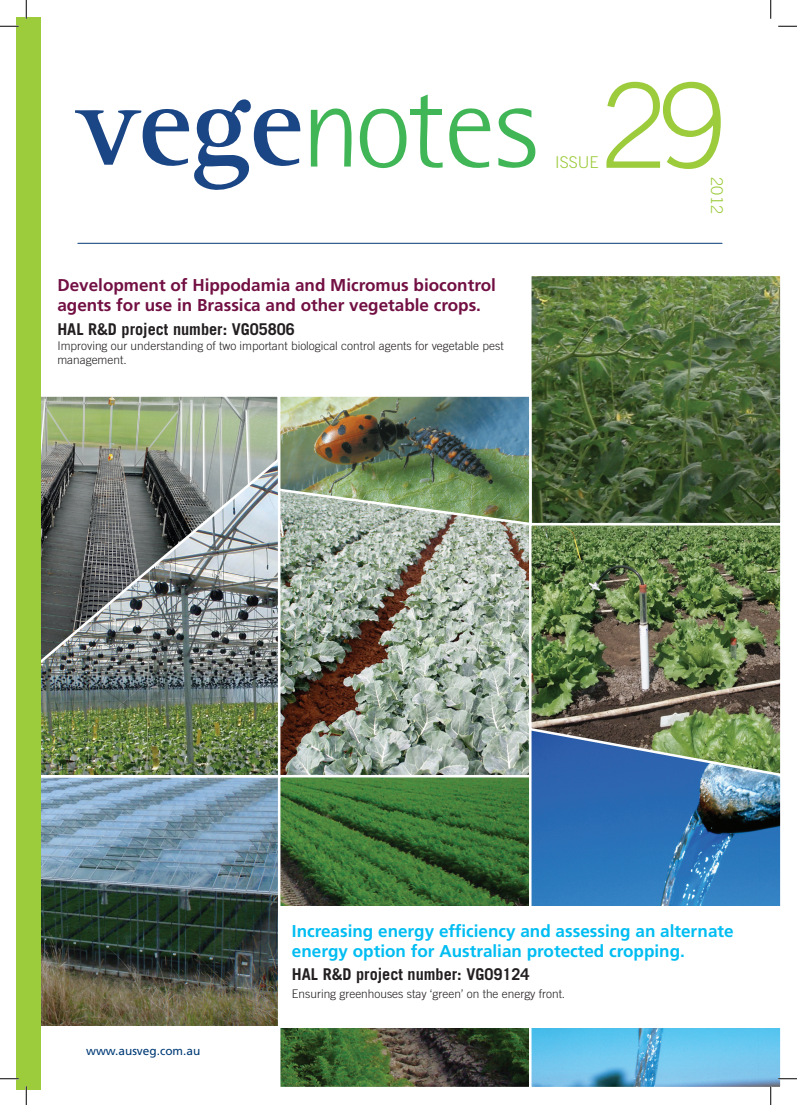
<style>
.page{position:relative;width:797px;height:1105px;background:#fff}
.page>*{position:absolute;margin:0;border:0;box-sizing:border-box;transform-origin:0 0}
.t1{font:300 117.5px "Trade Gothic LT Std";color:#9ccb3b}
.t2{font:700 17.12px/20.5px "Frutiger LT Std";color:#01bdf2}
.t3{font:700 17.12px/20.5px "Frutiger LT Std";color:#721043}
.t4{font:700 16.25px "Trade Gothic LT Std";color:#231f20}
.t5{font:300 16.25px "Trade Gothic LT Std";color:#9ccb3b}
.t6{font:300 11.88px/14.2px "Trade Gothic LT Std";color:#231f20}
.t7{font:11.88px "Frutiger LT Std";color:#013b77}
</style>
<div class="page">
<svg style="left:531px;top:276px;width:250px;height:246px;background:#50673c"></svg>
<img style="left:41px;top:678px;width:236px;height:347px">
<img style="left:41px;top:396px;width:237px;height:282px">
<img style="left:281px;top:527px;width:247px;height:559px">
<div style="left:278px;top:775px;width:253px;height:314px;border:2px solid #fff"></div>
<svg style="left:529px;top:778px;width:252px;height:311px;background:#498ec3"></svg>
<div style="left:280px;top:906px;width:501px;height:121px;background:#fff"></div>
<svg style="left:75px;top:99px;width:225px;height:91px"></svg>
<svg style="left:311px;top:94px;width:224px;height:74px"></svg>
<hr style="left:78px;top:243px;width:644px;height:1px;background:#013b77">
<div style="left:16px;top:17px;width:25px;height:1072px;background:#9ccb3b"></div>
<img style="left:277px;top:389px;width:256px;height:138px">
<img style="left:528px;top:522px;width:253px;height:256px">
<svg style="left:0;top:25px;width:19px;height:2px"></svg>
<svg style="left:778px;top:25px;width:19px;height:2px"></svg>
<svg style="left:0;top:1078px;width:19px;height:1px"></svg>
<svg style="left:778px;top:1078px;width:19px;height:1px"></svg>
<svg style="left:25px;top:0;width:2px;height:19px"></svg>
<svg style="left:25px;top:1086px;width:2px;height:19px"></svg>
<svg style="left:770px;top:0;width:1px;height:19px"></svg>
<svg style="left:770px;top:1086px;width:1px;height:19px"></svg>
<h2 class="t3" style="left:57px;top:275px;width:440px">Development of Hippodamia and Micromus biocontrol agents for use in Brassica and other vegetable crops.</h2>
<h3 class="t4" style="left:57px;top:320px;width:239px">HAL R&amp;D project number: VG05806</h3>
<p class="t6" style="left:57px;top:338px;width:448px">Improving our understanding of two important biological control agents for vegetable pest management.</p>
<h3 class="t5" style="left:555px;top:152px;width:45px">ISSUE</h3>
<h1 class="t1" style="left:601px;top:56px;width:126px">29</h1>
<h3 class="t5" style="left:726px;top:177px;width:38px;rotate:90deg">2012</h3>
<p class="t7" style="left:86px;top:1044px;width:116px">www.ausveg.com.au</p>
<h2 class="t2" style="left:292px;top:920px;width:443px">Increasing energy efficiency and assessing an alternate energy option for Australian protected cropping.</h2>
<h3 class="t4" style="left:292px;top:964px;width:239px">HAL R&amp;D project number: VG09124</h3>
<p class="t6" style="left:292px;top:986px;width:275px">Ensuring greenhouses stay ‘green’ on the energy front.</p>
</div>
